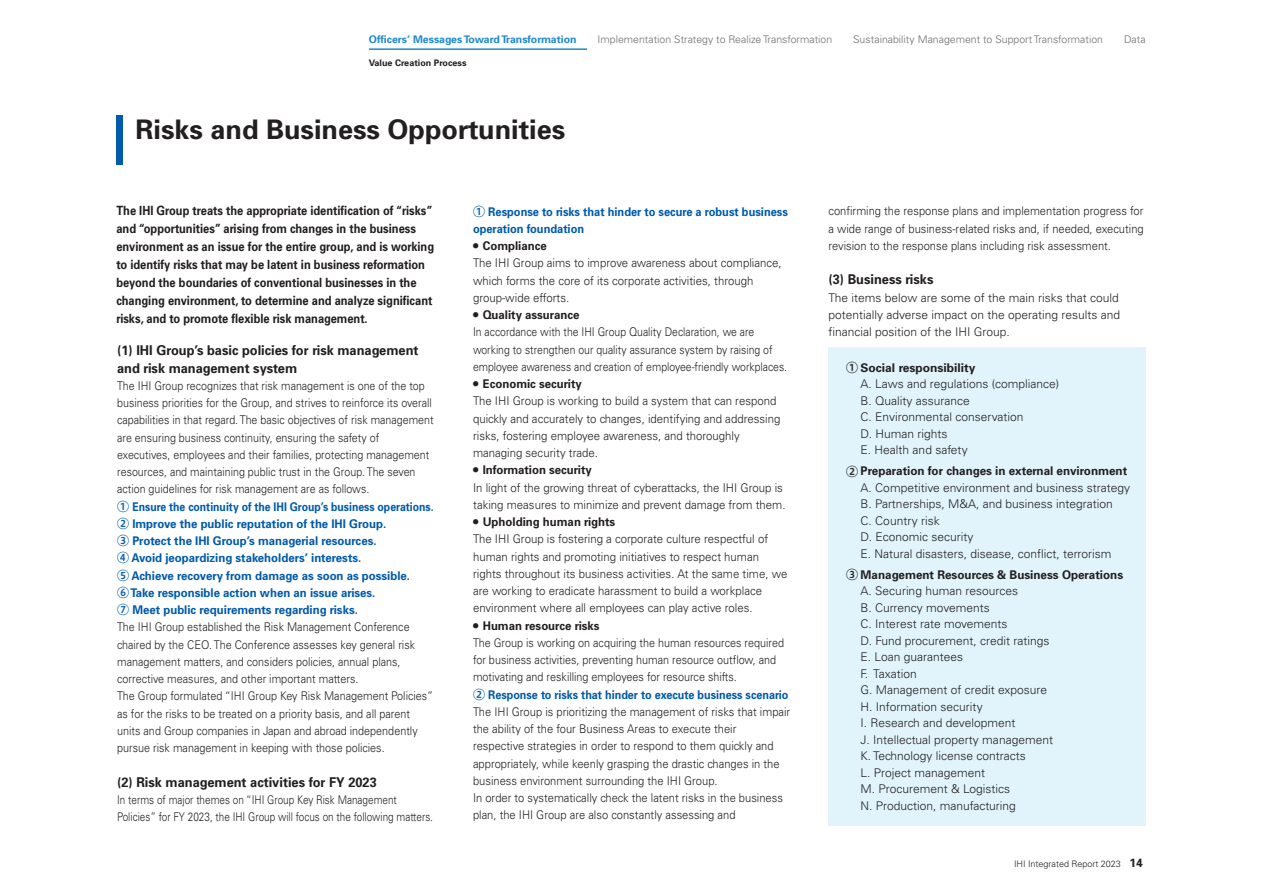
<style>
.page{position:relative;width:1263px;height:893px;background:#fff}
.page>*{position:absolute;margin:0;border:0;box-sizing:border-box;transform-origin:0 0}
.t1{font:700 27px "Univers";color:#231f20}
.t2{font:700 13.5px/17.2px "Univers";color:#231f20;scale:.95 1}
.t3{font:700 12.75px/18px "Univers";color:#231f20;scale:.87 1}
.t4{font:300 12px/17.2px "Univers";color:#231f20;scale:.89 1}
.t5{font:300 12px/16.5px "Univers";color:#231f20}
.t6{font:300 12px/17.2px "Univers";color:#231f20;scale:.95 1}
.t7{font:300 12px/17.2px "Univers";color:#231f20;scale:.9 1}
.t8{font:300 12px/17.2px "Univers";color:#231f20;scale:.87 1}
.t9{font:300 12px/17.2px "Univers";color:#231f20;text-align:justify;scale:.93 1}
.t10{font:300 12px/17.2px "Univers";color:#231f20;scale:.83 1}
.t11{font:700 12px/17.2px "Univers";color:#015aaa;scale:.92 1}
.t12{font:300 10.5px "Univers";color:#6c6d70}
.t13{font:300 9px "Univers";color:#231f20}
.t14{font:700 9px "Univers";color:#231f20}
.s1{font-weight:700;color:#1d8acb}
.s2{font-family:"Hiragino UD Sans Std W3";font-weight:400}
.s3{font-family:"Hiragino UD Sans Std W6";font-weight:400;color:#015aaa}
.s4{font-weight:700;color:#015aaa}
.s5{font-family:"Hiragino UD Sans Std W6";font-weight:400}
.s6{font-weight:700}
.s7{font-weight:700;font-size:12px}
</style>
<div class="page">
<div style="left:117px;top:115px;width:6px;height:50px;background:#015aaa"></div>
<div style="left:828px;top:347px;width:318px;height:478px;background:#e1f4fc"></div>
<hr style="left:369px;top:48px;width:218px;height:2px;background:#1d8acb">
<p class="t12" style="left:369px;top:33px;width:778px"><span class="s1">Officers’ Messages Toward Transformation</span><span class="s2">　　</span>Implementation Strategy to Realize Transformation<span class="s2">　　</span>Sustainability Management to Support Transformation<span class="s2">　　</span>Data</p>
<p class="t14" style="left:369px;top:57px;width:99px">Value Creation Process</p>
<h1 class="t1" style="left:135px;top:112px;width:431px">Risks and Business Opportunities</h1>
<p class="t3" style="left:116px;top:201px;width:367px">The IHI Group treats the appropriate identification of “risks” and “opportunities” arising from changes in the business environment as an issue for the entire group, and is working to identify risks that may be latent in business reformation beyond the boundaries of conventional businesses in the changing environment, to determine and analyze significant risks, and to promote flexible risk management.</p>
<p class="t2" style="left:117px;top:341px;width:319px">(1) IHI Group’s basic policies for risk management and risk management system</p>
<p class="t4" style="left:117px;top:377px;width:357px">The IHI Group recognizes that risk management is one of the top business priorities for the Group, and strives to reinforce its overall capabilities in that regard. The basic objectives of risk management are ensuring business continuity, ensuring the safety of executives, employees and their families, protecting management resources, and maintaining public trust in the Group. The seven action guidelines for risk management are as follows.<br><span class="s3">①</span> <span class="s4">Ensure the continuity of the IHI Group’s business operations.<br></span><span class="s3">②</span> <span class="s4">Improve the public reputation of the IHI Group.<br></span><span class="s3">③</span> <span class="s4">Protect the IHI Group’s managerial resources.<br></span><span class="s3">④</span> <span class="s4">Avoid jeopardizing stakeholders’ interests.<br></span><span class="s3">⑤</span> <span class="s4">Achieve recovery from damage as soon as possible.<br></span><span class="s3">⑥</span> <span class="s4">Take responsible action when an issue arises.<br></span><span class="s3">⑦</span> <span class="s4">Meet public requirements regarding risks.<br></span>The IHI Group established the Risk Management Conference chaired by the CEO. The Conference assesses key general risk management matters, and considers policies, annual plans, corrective measures, and other important matters.<br>The Group formulated “IHI Group Key Risk Management Policies” as for the risks to be treated on a priority basis, and all parent units and Group companies in Japan and abroad independently pursue risk management in keeping with those policies.</p>
<p class="t2" style="left:117px;top:773px;width:275px">(2) Risk management activities for FY 2023</p>
<p class="t10" style="left:117px;top:791px;width:382px">In terms of major themes on “IHI Group Key Risk Management<br>Policies” for FY 2023, the IHI Group will focus on the following matters.</p>
<p class="t11" style="left:473px;top:202px;width:344px"><span class="s5">①</span> Response to risks that hinder to secure a robust business operation foundation</p>
<p class="t6" style="left:473px;top:237px;width:326px"><sup>●</sup> <span class="s6">Compliance<br></span>The IHI Group aims to improve awareness about compliance, which forms the core of its corporate activities, through group-wide efforts.</p>
<p class="t8" style="left:473px;top:306px;width:363px"><sup>●</sup> <span class="s6">Quality assurance<br></span>In accordance with the IHI Group Quality Declaration, we are working to strengthen our quality assurance system by raising of employee awareness and creation of employee-friendly workplaces.</p>
<p class="t6" style="left:473px;top:375px;width:325px"><sup>●</sup> <span class="s6">Economic security<br></span>The IHI Group is working to build a system that can respond quickly and accurately to changes, identifying and addressing risks, fostering employee awareness, and thoroughly managing security trade.</p>
<p class="t6" style="left:473px;top:461px;width:331px"><sup>●</sup> <span class="s6">Information security<br></span>In light of the growing threat of cyberattacks, the IHI Group is taking measures to minimize and prevent damage from them.</p>
<p class="t6" style="left:473px;top:513px;width:332px"><sup>●</sup> <span class="s6">Upholding human rights<br></span>The IHI Group is fostering a corporate culture respectful of human rights and promoting initiatives to respect human rights throughout its business activities. At the same time, we are working to eradicate harassment to build a workplace environment where all employees can play active roles.</p>
<p class="t7" style="left:473px;top:616px;width:354px"><sup>●</sup> <span class="s6">Human resource risks<br></span>The Group is working on acquiring the human resources required for business activities, preventing human resource outflow, and motivating and reskilling employees for resource shifts.<br><span class="s3">②</span> <span class="s4">Response to risks that hinder to execute business scenario </span>The IHI Group is prioritizing the management of risks that impair the ability of the four Business Areas to execute their respective strategies in order to respond to them quickly and appropriately, while keenly grasping the drastic changes in the business environment surrounding the IHI Group.<br>In order to systematically check the latent risks in the business plan, the IHI Group are also constantly assessing and</p>
<p class="t9" style="left:828px;top:202px;width:340px">confirming the response plans and implementation progress for a wide range of business-related risks and, if needed, executing revision to the response plans including risk assessment.</p>
<p class="t2" style="left:828px;top:271px;width:112px">(3) Business risks</p>
<p class="t5" style="left:828px;top:288px;width:293px;line-height:17.2px">The items below are some of the main risks that could potentially adverse impact on the operating results and financial position of the IHI Group.</p>
<p class="t5" style="left:861px;top:359px;width:200px;text-indent:-14px"><span class="s5">①</span> <span class="s6">Social responsibility<br></span>A. Laws and regulations (compliance)<br>B. Quality assurance<br>C. Environmental conservation<br>D. Human rights<br>E. Health and safety</p>
<p class="t5" style="left:861px;top:463px;width:271px;text-indent:-14px"><span class="s5">②</span> <span class="s6">Preparation for changes in external environment </span>A. Competitive environment and business strategy B. Partnerships, M&amp;A, and business integration<br>C. Country risk<br>D. Economic security<br>E. Natural disasters, disease, conflict, terrorism</p>
<p class="t5" style="left:861px;top:566px;width:264px;text-indent:-14px"><span class="s5">③</span> <span class="s6">Management Resources &amp; Business Operations<br></span>A. Securing human resources<br>B. Currency movements<br>C. Interest rate movements<br>D. Fund procurement, credit ratings<br>E. Loan guarantees<br>F. Taxation<br>G. Management of credit exposure<br>H. Information security<br>I. Research and development<br>J. Intellectual property management<br>K. Technology license contracts<br>L. Project management<br>M. Procurement &amp; Logistics<br>N. Production, manufacturing</p>
<p class="t13" style="left:1014px;top:859px;width:130px">IHI Integrated Report 2023 <span class="s7">14</span></p>
</div>
